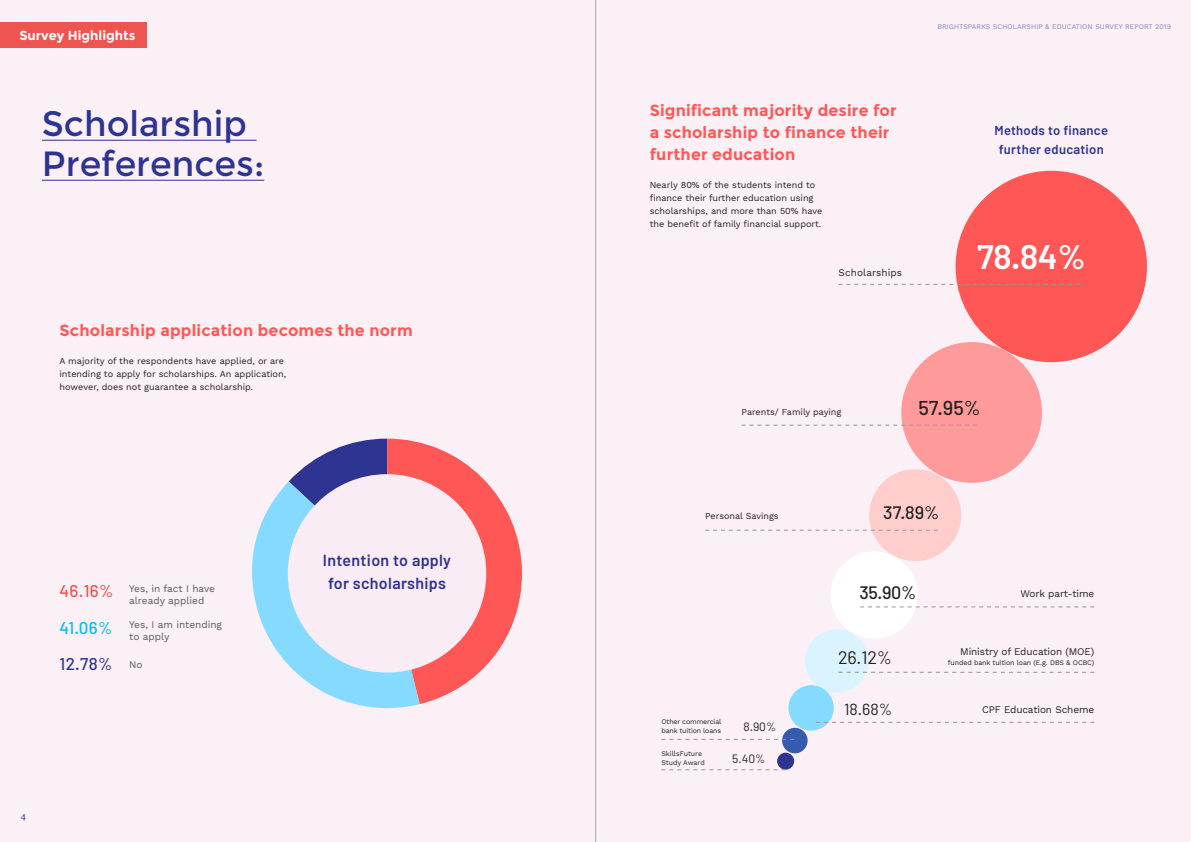
<style>
.page{position:relative;width:1191px;height:842px;background:#faf0f6}
.page>*{position:absolute;margin:0;border:0;box-sizing:border-box;transform-origin:0 0}
.t1{font:35px/40px "Montserrat";color:#2d3491}
.t2{font:600 34px "Barlow";color:#fff}
.t3{font:500 20px "Barlow";color:#231f20}
.t4{font:500 18px "Barlow";letter-spacing:-.01em;color:#231f20}
.t5{font:18px "Barlow";color:#231f20}
.t6{font:500 17px "Barlow";color:#2d3491}
.t7{font:700 16px/22px "Montserrat";letter-spacing:.01em;color:#ff5756}
.t8{font:600 16px/23px "Barlow";letter-spacing:.02em;color:#2d3491;text-align:center}
.t9{font:16px "Barlow";color:#231f20}
.t10{font:600 13px/19px "Barlow";letter-spacing:.02em;color:#2d3491;text-align:center}
.t11{font:700 13px "Montserrat";color:#fff}
.t12{font:12px "Barlow";color:#231f20}
.t13{font:10px "Work Sans";letter-spacing:-.01em;color:#231f20}
.t14{font:10px/12px "Work Sans";color:#57585a}
.t15{font:9px/13px "Work Sans";color:#231f20}
.t16{font:9px "Georgia";color:#2d3491}
.t17{font:7px/9px "Work Sans";letter-spacing:-.01em;color:#231f20}
.t18{font:7px "Work Sans";letter-spacing:.01em;color:#8185bd}
.s1{font-family:"Barlow";font-weight:500;font-size:17px;color:#ee5450}
.s2{font-family:"Barlow";font-weight:500;font-size:17px;color:#00bcff}
.s3{font-family:"Work Sans";font-weight:400;font-size:10px;color:#57585a}
</style>
<div class="page">
<hr style="left:42px;top:140px;width:214px;height:1px;background:#2d3491">
<hr style="left:42px;top:180px;width:222px;height:1px;background:#2d3491">
<div style="left:0;top:23px;width:146px;height:25px;background:#ee5450"></div>
<svg style="left:252px;top:481px;width:168px;height:228px;fill:#85daff"></svg>
<svg style="left:289px;top:439px;width:233px;height:265px"></svg>
<div style="left:288px;top:474px;width:198px;height:199px;background:#f9ecf4;border-radius:50%"></div>
<div style="left:955px;top:171px;width:192px;height:191px;background:#ff5756;border-radius:50%"></div>
<div style="left:901px;top:342px;width:141px;height:141px;background:#ff9a9a;border-radius:50%"></div>
<div style="left:869px;top:469px;width:92px;height:92px;background:#ffcdcc;border-radius:50%"></div>
<div style="left:830px;top:551px;width:87px;height:87px;background:#fff;border-radius:50%"></div>
<div style="left:805px;top:629px;width:63px;height:64px;background:#daf4ff;border-radius:50%"></div>
<div style="left:788px;top:685px;width:45px;height:45px;background:#85daff;border-radius:50%"></div>
<div style="left:782px;top:728px;width:25px;height:25px;background:#355bae;border-radius:50%"></div>
<div style="left:777px;top:753px;width:17px;height:17px;background:#2d3491;border-radius:50%"></div>
<svg style="left:741px;top:425px;width:236px;height:1px"></svg>
<svg style="left:838px;top:672px;width:256px;height:1px"></svg>
<svg style="left:860px;top:607px;width:234px;height:1px"></svg>
<svg style="left:816px;top:722px;width:278px;height:1px"></svg>
<svg style="left:661px;top:770px;width:124px;height:1px"></svg>
<svg style="left:705px;top:530px;width:232px;height:1px"></svg>
<svg style="left:838px;top:284px;width:241px;height:1px"></svg>
<svg style="left:661px;top:739px;width:133px;height:1px"></svg>
<hr style="left:595px;top:0;width:1px;height:842px;background:#a8a9ad">
<h3 class="t11" style="left:19px;top:27px;width:118px">Survey Highlights</h3>
<h1 class="t1" style="left:42px;top:104px;width:224px">Scholarship<br>Preferences:</h1>
<h3 class="t7" style="left:60px;top:319px;width:355px">Scholarship application becomes the norm</h3>
<p class="t15" style="left:60px;top:355px;width:228px">A majority of the respondents have applied, or are intending to apply for scholarships. An application, however, does not guarantee a scholarship.</p>
<p class="t14" style="left:129px;top:583px;width:87px;text-indent:-70px"><span class="s1">46.16%</span> Yes, in fact I have already applied</p>
<p class="t14" style="left:129px;top:619px;width:94px;text-indent:-70px"><span class="s2">41.06%</span> Yes, I am intending to apply</p>
<h3 class="t6" style="left:60px;top:653px;width:85px">12.78% <span class="s3">No</span></h3>
<p class="t16" style="left:21px;top:810px;width:7px">4</p>
<h3 class="t8" style="left:323px;top:549px;width:130px">Intention to apply for scholarships</h3>
<h3 class="t7" style="left:649px;top:100px;width:248px">Significant majority desire for a scholarship to finance their further education</h3>
<p class="t15" style="left:649px;top:179px;width:174px">N early 80% of the students intend to finance their further education using scholarships, and more than 50% have the benefit of family financial support.</p>
<p class="t13" style="left:838px;top:266px;width:65px">Scholarships</p>
<p class="t18" style="left:937px;top:23px;width:235px">BrightSparks Scholarsrship &amp; Educatation Survevey report 2019</p>
<p class="t18" style="left:976px;top:23px;width:6px">r</p>
<p class="t18" style="left:1129px;top:23px;width:5px">e</p>
<p class="t18" style="left:1148px;top:23px;width:6px">t</p>
<h3 class="t10" style="left:994px;top:120px;width:115px">Methods to finance further education</h3>
<h2 class="t2" style="left:977px;top:236px;width:110px">78.84%</h2>
<p class="t15" style="left:741px;top:406px;width:101px">Parents/ Family paying</p>
<h3 class="t3" style="left:918px;top:395px;width:64px">57.95%</h3>
<p class="t15" style="left:705px;top:510px;width:75px">Personal Savings</p>
<p class="t17" style="left:661px;top:718px;width:61px">Other commercial bank tuition loans</p>
<p class="t17" style="left:661px;top:749px;width:45px">SkillsFuture<br>Study Award</p>
<h3 class="t12" style="left:743px;top:719px;width:34px">8.90%</h3>
<h3 class="t12" style="left:732px;top:751px;width:35px">5.40%</h3>
<h3 class="t4" style="left:883px;top:501px;width:58px">37.89%</h3>
<h3 class="t4" style="left:859px;top:581px;width:58px">35.90%</h3>
<h3 class="t5" style="left:838px;top:647px;width:56px">26.12%</h3>
<h3 class="t9" style="left:844px;top:699px;width:50px">18.68%</h3>
<p class="t13" style="left:1020px;top:588px;width:75px">Work part-time</p>
<p class="t13" style="left:960px;top:646px;width:136px">Ministry of Education (MOE)</p>
<p class="t17" style="left:947px;top:658px;width:148px">funded bank tuition loan (E.g. DBS &amp; OCBC)</p>
<p class="t13" style="left:982px;top:704px;width:114px">CPF Education Scheme</p>
</div>
